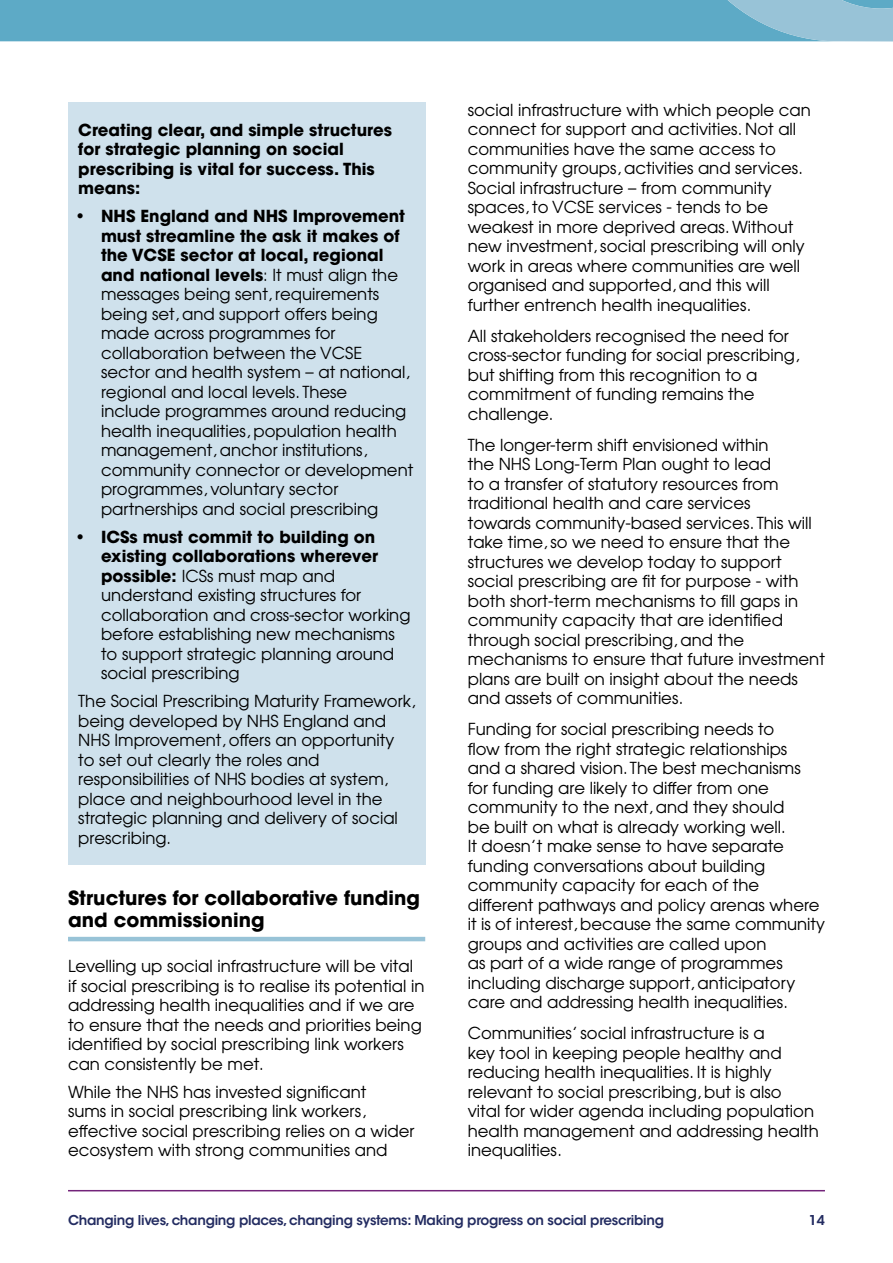
<style>
.page{position:relative;width:893px;height:1263px;background:#fff}
.page>*{position:absolute;margin:0;border:0;box-sizing:border-box;transform-origin:0 0}
.t1{font:700 19.5px/22.5px "ITC Avant Garde Std";color:#000}
.t2{font:16.5px/19.5px "Avant Garde";color:#000}
.t3{font:700 16.5px/19.5px "Avant Garde";color:#000}
.t4{font:600 13.5px "ITC Avant Garde Std";letter-spacing:-.02em;color:#232c61}
.s1{font-weight:700}
</style>
<div class="page">
<hr style="left:68px;top:1190px;width:757px;height:1px;background:#73247a">
<hr style="left:68px;top:937px;width:357px;height:4px;background:#98c3d7">
<div style="left:68px;top:102px;width:357px;height:763px;background:#cfe1ec"></div>
<svg style="left:0;top:0;width:893px;height:42px;background:#67aec9"></svg>
<p class="t3" style="left:78px;top:120px;width:315px">Creating clear, and simple structures for strategic planning on social prescribing is vital for success. This means:</p>
<p class="t2" style="left:101px;top:206px;width:314px;text-indent:-27px"><span class="s1">• NHS England and NHS Improvement must streamline the ask it makes of the VCSE sector at local, regional and national levels</span>: It must align the messages being sent, requirements being set, and support offers being made across programmes for collaboration between the VCSE sector and health system – at national, regional and local levels. These<br>include programmes around reducing health inequalities, population health management, anchor institutions, community connector or development programmes, voluntary sector partnerships and social prescribing</p>
<p class="t2" style="left:101px;top:527px;width:311px;text-indent:-27px"><span class="s1">• ICSs must commit to building on existing collaborations wherever possible:</span> ICSs must map and understand existing structures for collaboration and cross-sector working before establishing new mechanisms to support strategic planning around social prescribing</p>
<p class="t2" style="left:78px;top:691px;width:339px">The Social Prescribing Maturity Framework, being developed by NHS England and NHS Improvement, offers an opportunity<br>to set out clearly the roles and responsibilities of NHS bodies at system, place and neighbourhood level in the strategic planning and delivery of social prescribing.</p>
<p class="t1" style="left:68px;top:886px;width:353px">Structures for collaborative funding and commissioning</p>
<p class="t2" style="left:68px;top:956px;width:358px">Levelling up social infrastructure will be vital if social prescribing is to realise its potential in addressing health inequalities and if we are to ensure that the needs and priorities being identified by social prescribing link workers can consistently be met.</p>
<p class="t2" style="left:68px;top:1081px;width:348px">While the NHS has invested significant<br>sums in social prescribing link workers, effective social prescribing relies on a wider ecosystem with strong communities and</p>
<p class="t2" style="left:468px;top:99px;width:345px">social infrastructure with which people can connect for support and activities. Not all communities have the same access to community groups, activities and services.<br>Social infrastructure – from community spaces, to VCSE services - tends to be weakest in more deprived areas. Without new investment, social prescribing will only work in areas where communities are well organised and supported, and this will further entrench health inequalities.</p>
<p class="t2" style="left:468px;top:325px;width:333px">All stakeholders recognised the need for cross-sector funding for social prescribing, but shifting from this recognition to a commitment of funding remains the challenge.</p>
<p class="t2" style="left:468px;top:434px;width:359px">The longer-term shift envisioned within<br>the NHS Long-Term Plan ought to lead<br>to a transfer of statutory resources from traditional health and care services<br>towards community-based services. This will take time, so we need to ensure that the structures we develop today to support social prescribing are fit for purpose - with both short-term mechanisms to fill gaps in community capacity that are identified through social prescribing, and the mechanisms to ensure that future investment plans are built on insight about the needs and assets of communities.</p>
<p class="t2" style="left:468px;top:719px;width:359px">Funding for social prescribing needs to<br>flow from the right strategic relationships<br>and a shared vision. The best mechanisms for funding are likely to differ from one community to the next, and they should<br>be built on what is already working well.<br>It doesn’t make sense to have separate funding conversations about building community capacity for each of the different pathways and policy arenas where it is of interest, because the same community groups and activities are called upon<br>as part of a wide range of programmes including discharge support, anticipatory care and addressing health inequalities.</p>
<p class="t2" style="left:468px;top:1023px;width:353px">Communities’ social infrastructure is a<br>key tool in keeping people healthy and reducing health inequalities. It is highly relevant to social prescribing, but is also<br>vital for wider agenda including population health management and addressing health inequalities.</p>
<p class="t4" style="left:68px;top:1212px;width:597px">Changing lives, changing places, changing systems: Making progress on social prescribing</p>
<p class="t4" style="left:809px;top:1212px;width:17px">14</p>
</div>
